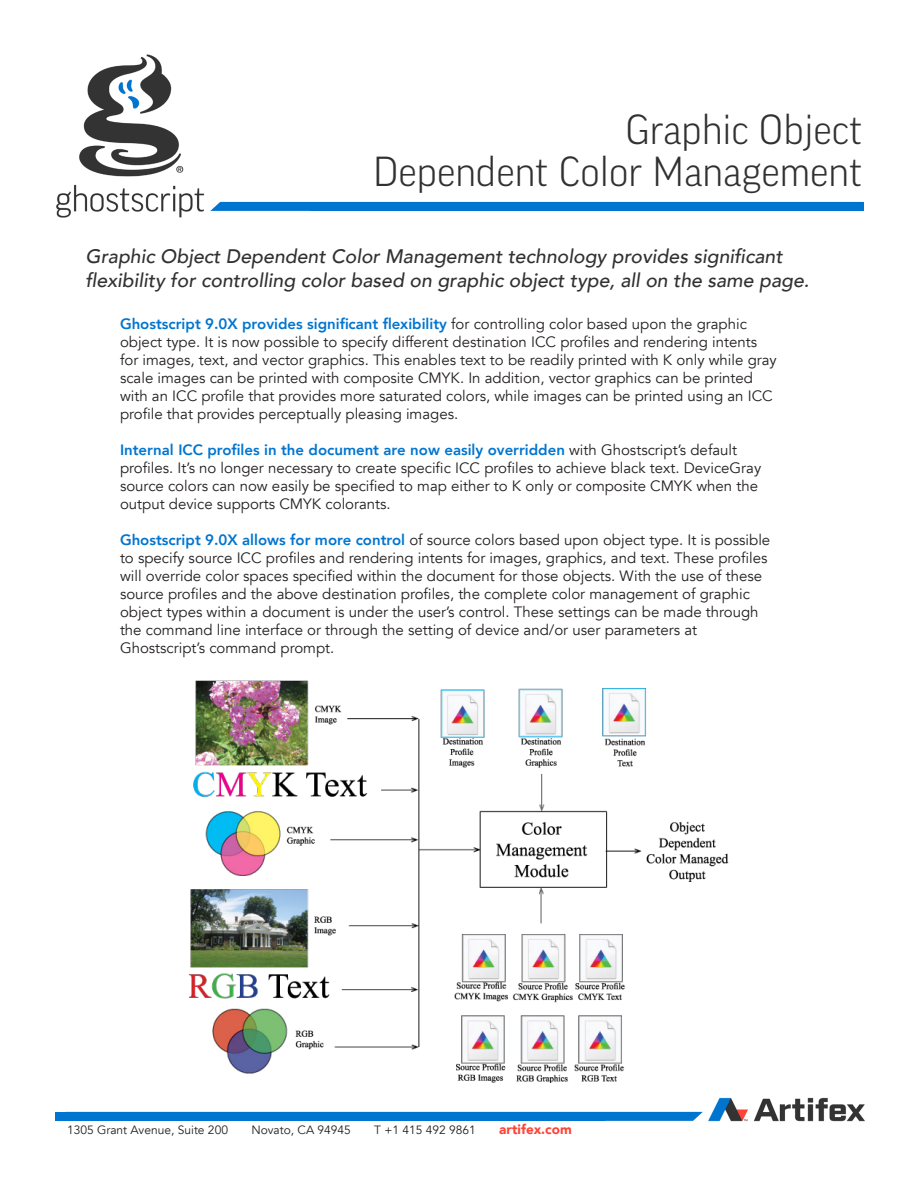
<style>
.page{position:relative;width:918px;height:1188px;background:#fff}
.page>*{position:absolute;margin:0;border:0;box-sizing:border-box;transform-origin:0 0}
.t1{font:300 40.5px/42px "Good";color:#323132;text-align:right}
.t2{font:italic 500 19.5px/23.4px "Avenir";color:#323132}
.t3{font:15px/18px "Avenir";color:#231f20}
.t4{font:900 13.5px "Avenir";color:#ff4438}
.t5{font:12px "Avenir";color:#231f20}
.s1{font-weight:800;color:#0075cf}
</style>
<div class="page">
<svg style="left:210px;top:202px;width:100px;height:9px"></svg>
<div style="left:310px;top:202px;width:554px;height:9px;background:#0075cf"></div>
<img style="left:190px;top:680px;width:538px;height:403px">
<img style="left:56px;top:54px;width:149px;height:164px">
<svg style="left:604px;top:1112px;width:99px;height:9px"></svg>
<div style="left:55px;top:1112px;width:549px;height:9px;background:#0075cf"></div>
<img style="left:708px;top:1098px;width:157px;height:23px">
<p class="t1" style="left:373px;top:109px;width:491px">Graphic Object<br>Dependent Color Management</p>
<p class="t2" style="left:86px;top:245px;width:725px">Graphic Object Dependent Color Management technology provides significant flexibility for controlling color based on graphic object type, all on the same page.</p>
<p class="t3" style="left:120px;top:315px;width:658px"><span class="s1">Ghostscript 9.0X provides significant flexibility</span> for controlling color based upon the graphic object type. It is now possible to specify different destination ICC profiles and rendering intents for images, text, and vector graphics. This enables text to be readily printed with K only while gray scale images can be printed with composite CMYK. In addition, vector graphics can be printed with an ICC profile that provides more saturated colors, while images can be printed using an ICC profile that provides perceptually pleasing images.</p>
<p class="t3" style="left:120px;top:441px;width:643px"><span class="s1">Internal ICC profiles in the document are now easily overridden</span> with Ghostscript’s default profiles. It’s no longer necessary to create specific ICC profiles to achieve black text. DeviceGray source colors can now easily be specified to map either to K only or composite CMYK when the output device supports CMYK colorants.</p>
<p class="t3" style="left:120px;top:531px;width:652px"><span class="s1">Ghostscript 9.0X allows for more control</span> of source colors based upon object type. It is possible to specify source ICC profiles and rendering intents for images, graphics, and text. These profiles will override color spaces specified within the document for those objects. With the use of these source profiles and the above destination profiles, the complete color management of graphic object types within a document is under the user’s control. These settings can be made through the command line interface or through the setting of device and/or user parameters at Ghostscript’s command prompt.</p>
<p class="t5" style="left:67px;top:1123px;width:162px">1305 Grant Avenue, Suite 200</p>
<p class="t5" style="left:251px;top:1123px;width:101px">Novato, CA 94945</p>
<p class="t5" style="left:374px;top:1123px;width:103px">T +1 415 492 9861</p>
<p class="t4" style="left:499px;top:1118px;width:74px">artifex.com</p>
</div>
